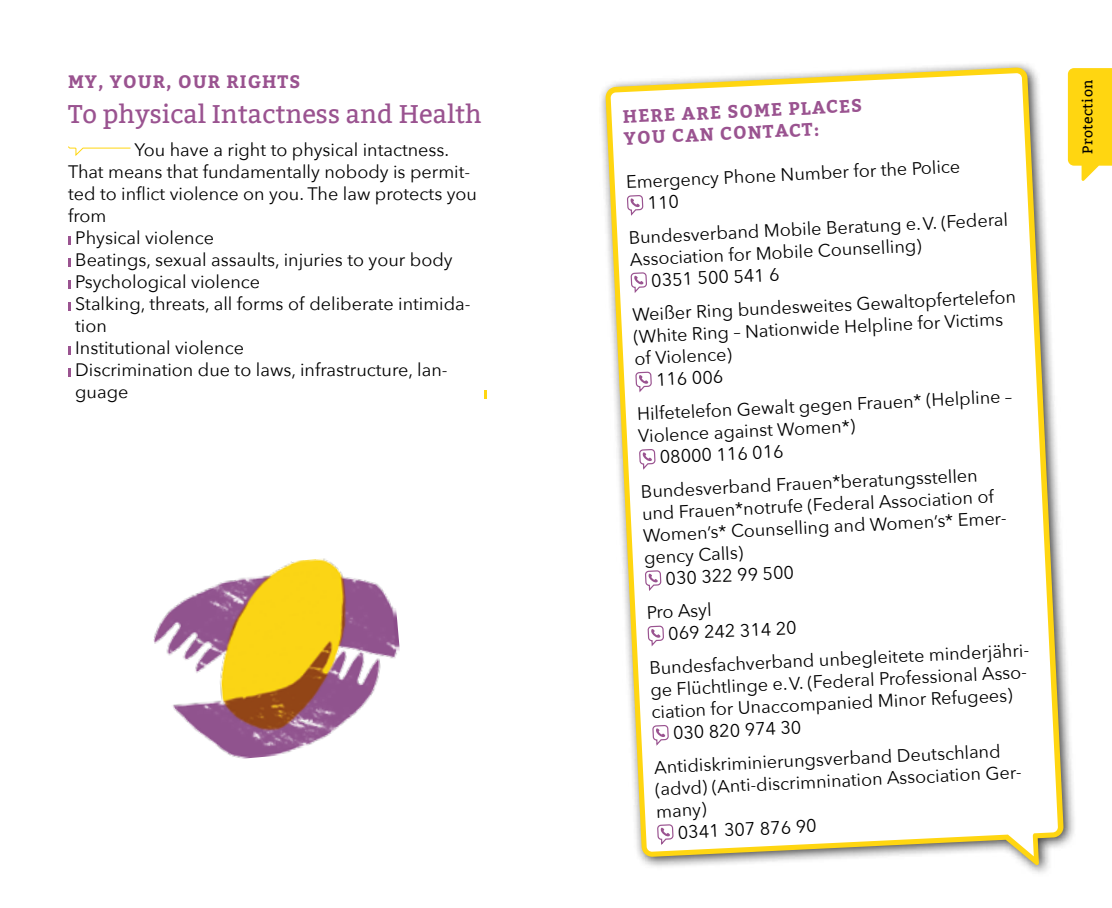
<style>
.page{position:relative;width:1112px;height:908px;background:#fff}
.page>*{position:absolute;margin:0;border:0;box-sizing:border-box;transform-origin:0 0}
.t1{font:25.6px "Bitter";color:#9a5390}
.t2{font:18px/21.4px "Avenir Next";color:#000}
.t3{font:700 18px/21.6px "Bitter";letter-spacing:.06em;color:#9a5390}
.t4{font:14px "Bitter";letter-spacing:.03em;color:#000}
</style>
<div class="page">
<div style="left:597px;top:60px;width:479px;height:817px;background:#000;opacity:.75"></div>
<svg style="left:605px;top:67px;width:458px;height:797px"></svg>
<svg style="left:610px;top:73px;width:447px;height:783px"></svg>
<svg style="left:630px;top:198px;width:9px;height:9px"></svg>
<div style="left:626px;top:195px;width:17px;height:15px;border:1px solid #9a5390;border-radius:4px"></div>
<svg style="left:634px;top:275px;width:9px;height:9px"></svg>
<div style="left:630px;top:272px;width:17px;height:16px;border:1px solid #9a5390;border-radius:4px"></div>
<svg style="left:638px;top:375px;width:10px;height:8px"></svg>
<div style="left:635px;top:371px;width:16px;height:16px;border:1px solid #9a5390;border-radius:4px"></div>
<svg style="left:642px;top:452px;width:9px;height:9px"></svg>
<div style="left:639px;top:448px;width:16px;height:16px;border:1px solid #9a5390;border-radius:4px"></div>
<svg style="left:648px;top:573px;width:9px;height:9px"></svg>
<div style="left:644px;top:570px;width:17px;height:15px;border:1px solid #9a5390;border-radius:4px"></div>
<svg style="left:651px;top:628px;width:9px;height:9px"></svg>
<div style="left:647px;top:625px;width:17px;height:16px;border:1px solid #9a5390;border-radius:4px"></div>
<svg style="left:655px;top:728px;width:10px;height:8px"></svg>
<div style="left:652px;top:724px;width:16px;height:16px;border:1px solid #9a5390;border-radius:4px"></div>
<svg style="left:660px;top:827px;width:10px;height:9px"></svg>
<div style="left:657px;top:823px;width:16px;height:16px;border:1px solid #9a5390;border-radius:4px"></div>
<svg style="left:68px;top:146px;width:63px;height:10px"></svg>
<svg style="left:68px;top:236px;width:3px;height:8px"></svg>
<svg style="left:68px;top:258px;width:3px;height:8px"></svg>
<svg style="left:68px;top:280px;width:3px;height:8px"></svg>
<svg style="left:68px;top:302px;width:3px;height:8px"></svg>
<svg style="left:68px;top:346px;width:3px;height:8px"></svg>
<svg style="left:68px;top:368px;width:3px;height:8px"></svg>
<svg style="left:484px;top:390px;width:2px;height:8px"></svg>
<svg style="left:1067px;top:68px;width:44px;height:113px;background:#ffdb2f"></svg>
<img style="left:153px;top:558px;width:247px;height:201px">
<p class="t3" style="left:68px;top:71px;width:234px">MY, YOUR, OUR RIGHTS</p>
<h1 class="t1" style="left:68px;top:99px;width:415px">To physical Intactness and Health</h1>
<p class="t2" style="left:134px;top:138px;width:316px">You have a right to physical intactness.</p>
<p class="t2" style="left:68px;top:160px;width:403px">That means that fundamentally nobody is permit-</p>
<p class="t2" style="left:68px;top:182px;width:410px">ted to inflict violence on you. The law protects you</p>
<p class="t2" style="left:68px;top:204px;width:40px">from</p>
<p class="t2" style="left:75px;top:226px;width:140px">Physical violence</p>
<p class="t2" style="left:75px;top:248px;width:379px">Beatings, sexual assaults, injuries to your body</p>
<p class="t2" style="left:75px;top:270px;width:186px">Psychological violence</p>
<p class="t2" style="left:75px;top:292px;width:397px">Stalking, threats, all forms of deliberate intimida-</p>
<p class="t2" style="left:75px;top:314px;width:33px">tion</p>
<p class="t2" style="left:75px;top:336px;width:170px">Institutional violence</p>
<p class="t2" style="left:75px;top:358px;width:374px">Discrimination due to laws, infrastructure, lan-</p>
<p class="t2" style="left:75px;top:380px;width:55px">guage</p>
<p class="t3" style="left:622px;top:107px;width:241px;rotate:-3deg">HERE ARE SOME PLACES<br>YOU CAN CONTACT:</p>
<p class="t2" style="left:645px;top:170px;width:315px;text-indent:-20px;rotate:-3deg">Emergency Phone Number for the Police<br>110</p>
<p class="t2" style="left:628px;top:227px;width:381px;rotate:-3deg">Bundesverband Mobile Beratung e.V. (Federal</p>
<p class="t2" style="left:629px;top:248px;width:293px;rotate:-3deg">Association for Mobile Counselling)</p>
<p class="t2" style="left:650px;top:269px;width:130px;rotate:-3deg">0351 500 541 6</p>
<p class="t2" style="left:631px;top:304px;width:385px;rotate:-3deg">Weißer Ring bundesweites Gewaltopfertelefon</p>
<p class="t2" style="left:633px;top:326px;width:371px;rotate:-3deg">(White Ring – Nationwide Helpline for Victims</p>
<p class="t2" style="left:634px;top:347px;width:99px;rotate:-3deg">of Violence)</p>
<p class="t2" style="left:655px;top:368px;width:69px;rotate:-3deg">116 006</p>
<p class="t2" style="left:636px;top:403px;width:377px;rotate:-3deg">Hilfetelefon Gewalt gegen Frauen* (Helpline –</p>
<p class="t2" style="left:637px;top:425px;width:218px;rotate:-3deg">Violence against Women*)</p>
<p class="t2" style="left:659px;top:445px;width:125px;rotate:-3deg">08000 116 016</p>
<p class="t2" style="left:640px;top:480px;width:338px;rotate:-3deg">Bundesverband Frauen*beratungsstellen</p>
<p class="t2" style="left:641px;top:502px;width:353px;rotate:-3deg">und Frauen*notrufe (Federal Association of</p>
<p class="t2" style="left:642px;top:524px;width:368px;rotate:-3deg">Women’s* Counselling and Women’s* Emer-</p>
<p class="t2" style="left:643px;top:546px;width:101px;rotate:-3deg">gency Calls)</p>
<p class="t2" style="left:665px;top:567px;width:130px;rotate:-3deg">030 322 99 500</p>
<p class="t2" style="left:666px;top:599px;width:130px;line-height:22.2px;text-indent:-20px;rotate:-3deg">Pro Asyl<br>069 242 314 20</p>
<p class="t2" style="left:648px;top:657px;width:385px;rotate:-3deg">Bundesfachverband unbegleitete minderjähri-</p>
<p class="t2" style="left:649px;top:679px;width:381px;rotate:-3deg">ge Flüchtlinge e.V. (Federal Professional Asso-</p>
<p class="t2" style="left:651px;top:701px;width:363px;rotate:-3deg">ciation for Unaccompanied Minor Refugees)</p>
<p class="t2" style="left:672px;top:721px;width:130px;rotate:-3deg">030 820 974 30</p>
<p class="t2" style="left:653px;top:756px;width:348px;rotate:-3deg">Antidiskriminierungsverband Deutschland</p>
<p class="t2" style="left:654px;top:778px;width:371px;rotate:-3deg">(advd) (Anti-discrimnination Association Ger-</p>
<p class="t2" style="left:655px;top:799px;width:52px;rotate:-3deg">many)</p>
<p class="t2" style="left:677px;top:820px;width:140px;rotate:-3deg">0341 307 876 90</p>
<p class="t4" style="left:1078px;top:154px;width:76px;rotate:-90deg">Protection</p>
</div>
